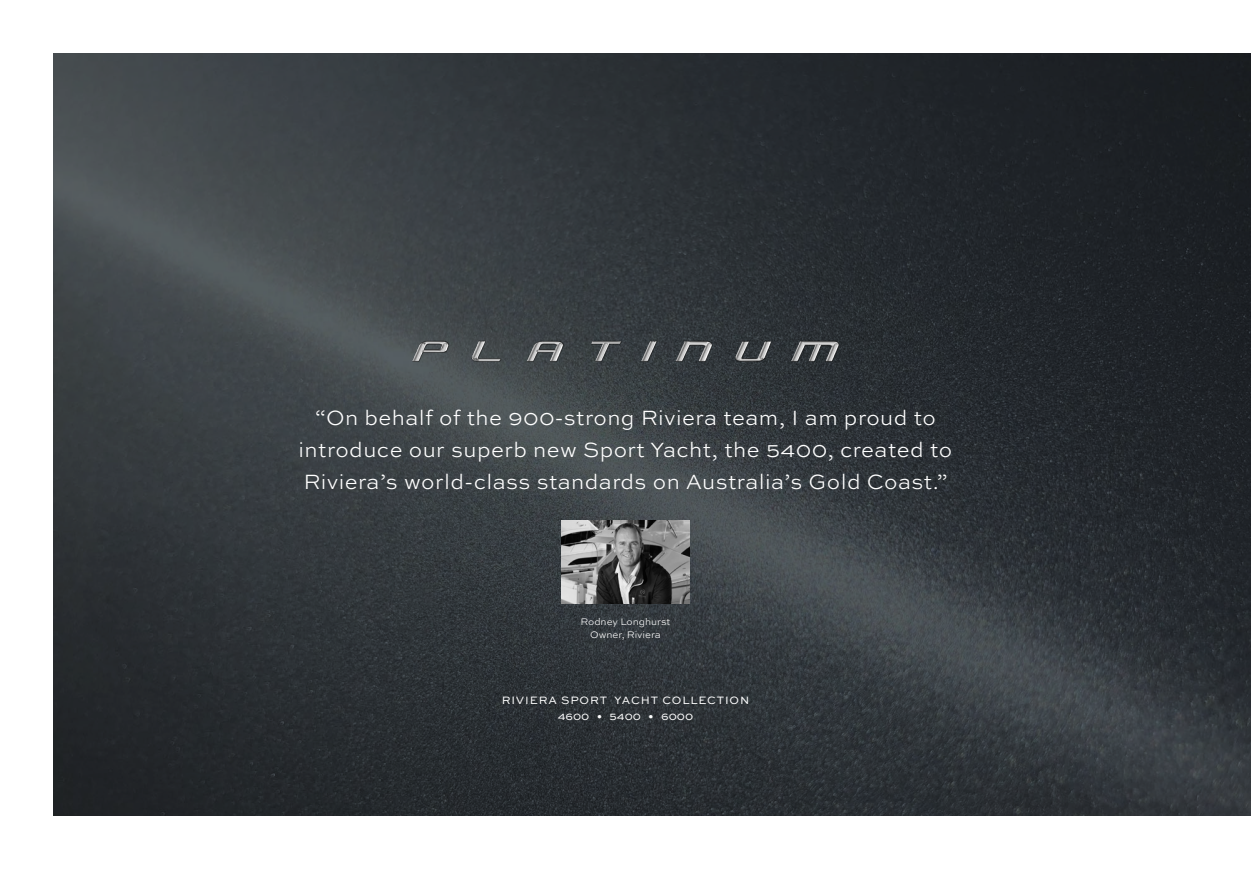
<style>
.page{position:relative;width:1251px;height:869px;background:#fff}
.page>*{position:absolute;margin:0;border:0;box-sizing:border-box;transform-origin:0 0}
.t1{font:300 21.75px/32px "Sweet Sans Pro";letter-spacing:.02em;color:#fff;text-align:center}
.t2{font:11.25px/16.2px "Sweet Sans Pro";letter-spacing:.075em;color:#fff;text-align:center}
.t3{font:300 10px/13.8px "Sweet Sans Pro";color:#fff;text-align:center}
</style>
<div class="page">
<img style="left:53px;top:53px;width:1198px;height:762px">
<img style="left:408px;top:337px;width:434px;height:28px">
<img style="left:561px;top:520px;width:128px;height:83px">
<p class="t1" style="left:299px;top:400px;width:655px">“On behalf of the 900-strong Riviera team, I am proud to introduce our superb new Sport Yacht, the 5400, created to<br>Riviera’s world-class standards on Australia’s Gold Coast.”</p>
<p class="t3" style="left:580px;top:613px;width:91px">Rodney Longhurst<br>Owner, Riviera</p>
<p class="t2" style="left:502px;top:691px;width:249px">RIVIERA SPORT YACHT COLLECTION<br>4600 • 5400 • 6000</p>
</div>
